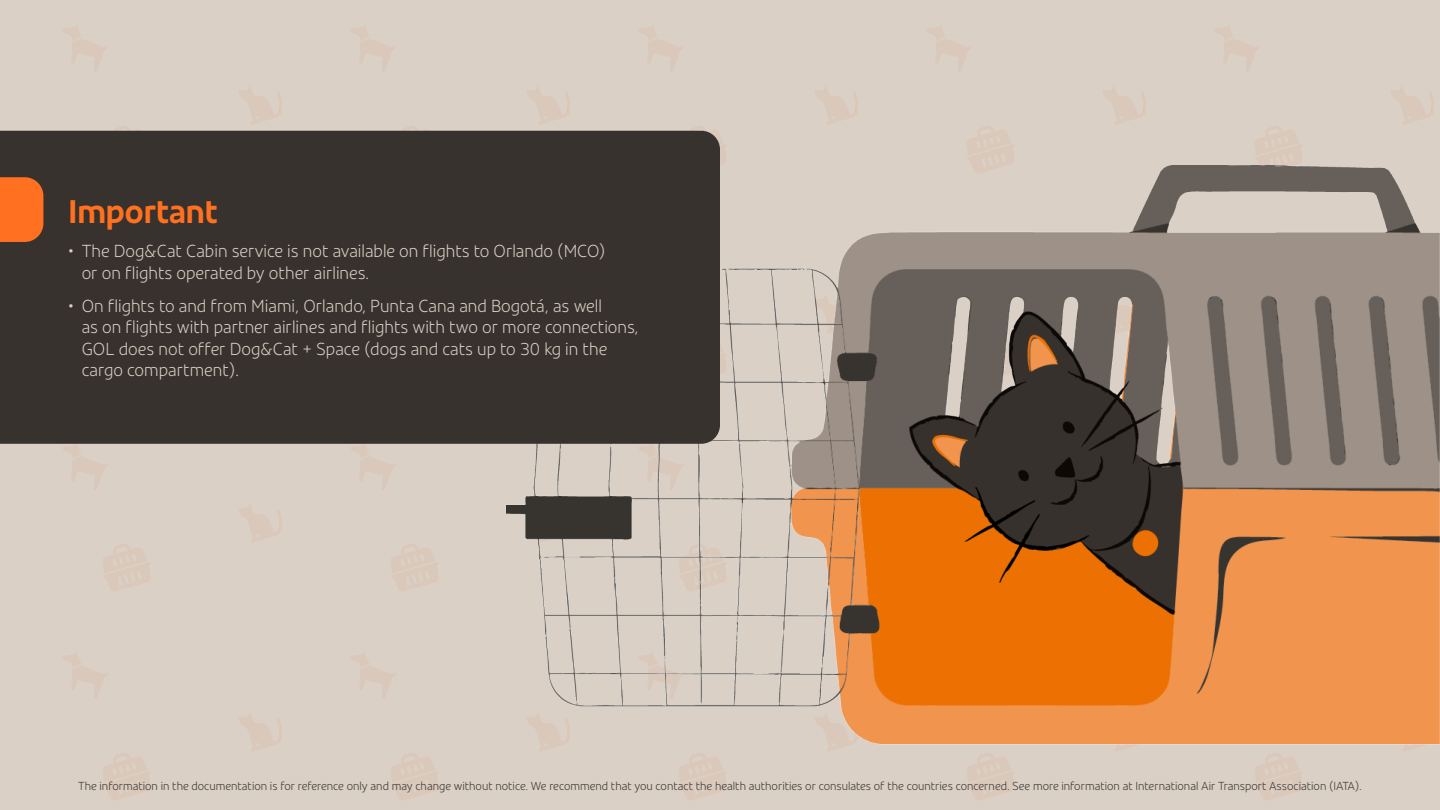
<style>
.page{position:relative;width:1440px;height:810px;background:#dad0c5}
.page>*{position:absolute;margin:0;border:0;box-sizing:border-box;transform-origin:0 0}
.t1{font:700 33.75px "GOL Sans Display";letter-spacing:-.02em;color:#ff7020}
.t2{font:300 18px/21.6px "GOL Sans Display";color:#dad0c5}
.t3{font:300 12px "GOL Sans Display";color:#37322d}
</style>
<div class="page">
<img style="left:506px;top:165px;width:934px;height:580px">
<div style="left:0;top:131px;width:720px;height:313px;background:#37322d"></div>
<div style="left:0;top:177px;width:43px;height:65px;background:#ff7020"></div>
<h1 class="t1" style="left:68px;top:191px;width:151px">Important</h1>
<p class="t2" style="left:82px;top:240px;width:525px;text-indent:-14px">• The Dog&amp;Cat Cabin service is not available on flights to Orlando (MCO) or on flights operated by other airlines.</p>
<p class="t2" style="left:82px;top:294px;width:559px;text-indent:-14px">• On flights to and from Miami, Orlando, Punta Cana and Bogotá, as well<br>as on flights with partner airlines and flights with two or more connections, GOL does not offer Dog&amp;Cat + Space (dogs and cats up to 30 kg in the cargo compartment).</p>
<p class="t3" style="left:78px;top:779px;width:1285px">The information in the documentation is for reference only and may change without notice. We recommend that you contact the health authorities or consulates of the countries concerned. See more information at International Air Transport Association (IATA).</p>
</div>
